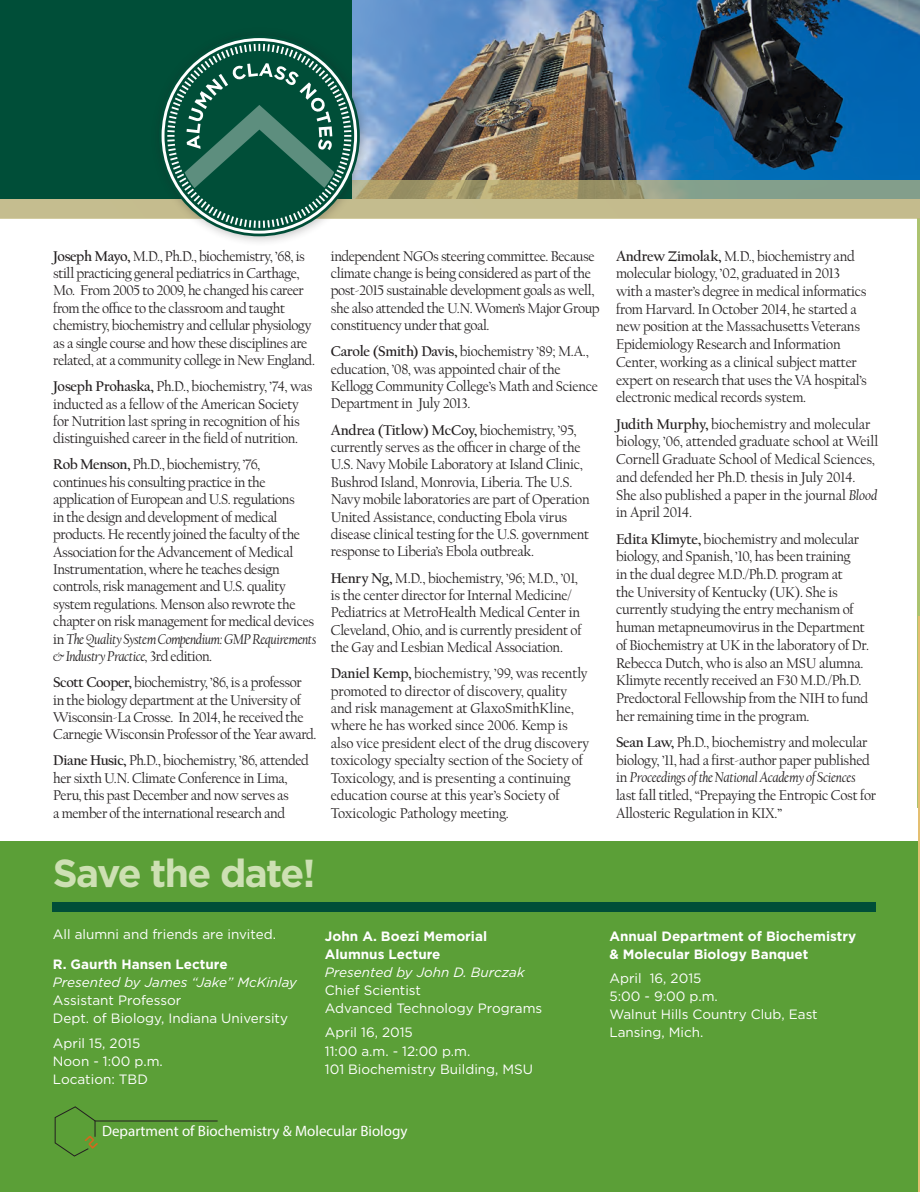
<style>
.page{position:relative;width:920px;height:1192px;background:#fff}
.page>*{position:absolute;margin:0;border:0;box-sizing:border-box;transform-origin:0 0}
.t1{font:700 39px "Gotham";letter-spacing:-.045em;color:#cde0b3}
._10_gray{font:15px "Myriad Pro";color:#fff}
.t2{font:14.7px/17.4px "Californian FB";letter-spacing:-.02em;color:#231f20}
.t3{font:13.5px/18px "Gotham";color:#fff}
.t4{font:700 13.5px/18px "Gotham";color:#fff}
.s1{font-weight:700}
.s2{font-style:italic}
</style>
<div class="page">
<div style="left:0;top:841px;width:919px;height:350px;background:#5b9f37"></div>
<hr style="left:917px;top:0;width:2px;height:807px;background:#acc370">
<hr style="left:918px;top:616px;width:1px;height:575px;background:#e5bf71">
<img style="left:351px;top:0;width:568px;height:180px">
<svg style="left:0;top:180px;width:919px;height:39px;background:#b0ae85"></svg>
<div style="left:0;top:0;width:351px;height:198px;background:#004e38"></div>
<div style="left:150px;top:26px;width:220px;height:220px;background:#231f20;opacity:.29"></div>
<svg style="left:161px;top:38px;width:196px;height:195px"></svg>
<hr style="left:95px;top:1120px;width:123px;height:1px;background:#231f20">
<div style="left:52px;top:902px;width:824px;height:9px;background:#004e38"></div>
<svg style="left:54px;top:1106px;width:44px;height:50px"></svg>
<p class="t2" style="left:53px;top:247px;width:263px"><span class="s1">Joseph Mayo,</span> M.D., Ph.D., biochemistry, ’68, is still practicing general pediatrics in Carthage, Mo. From 2005 to 2009, he changed his career from the office to the classroom and taught chemistry, biochemistry and cellular physiology as a single course and how these disciplines are related, at a community college in New England.</p>
<p class="t2" style="left:53px;top:378px;width:261px"><span class="s1">Joseph Prohaska,</span> Ph.D., biochemistry, ’74, was inducted as a fellow of the American Society for Nutrition last spring in recognition of his distinguished career in the field of nutrition.</p>
<p class="t2" style="left:53px;top:456px;width:264px"><span class="s1">Rob Menson,</span> Ph.D., biochemistry, ’76, continues his consulting practice in the application of European and U.S. regulations<br>in the design and development of medical products. He recently joined the faculty of the Association for the Advancement of Medical Instrumentation, where he teaches design controls, risk management and U.S. quality system regulations. Menson also rewrote the chapter on risk management for medical devices in <span class="s2">The Quality System Compendium: GMP Requirements &amp; Industry Practice,</span> 3rd edition.</p>
<p class="t2" style="left:53px;top:674px;width:265px"><span class="s1">Scott Cooper,</span> biochemistry, ’86, is a professor<br>in the biology department at the University of Wisconsin-La Crosse. In 2014, he received the Carnegie Wisconsin Professor of the Year award.</p>
<p class="t2" style="left:53px;top:752px;width:257px"><span class="s1">Diane Husic,</span> Ph.D., biochemistry, ’86, attended her sixth U.N. Climate Conference in Lima, Peru, this past December and now serves as<br>a member of the international research and</p>
<h2 class="t1" style="left:53px;top:846px;width:264px">Save the date!</h2>
<p class="t2" style="left:331px;top:247px;width:270px">independent NGOs steering committee. Because climate change is being considered as part of the post-2015 sustainable development goals as well, she also attended the U.N. Women’s Major Group constituency under that goal.</p>
<p class="t2" style="left:331px;top:343px;width:269px"><span class="s1">Carole (Smith) Davis,</span> biochemistry ’89; M.A., education, ’08, was appointed chair of the Kellogg Community College’s Math and Science Department in July 2013.</p>
<p class="t2" style="left:331px;top:421px;width:260px"><span class="s1">Andrea (Titlow) McCoy,</span> biochemistry, ’95, currently serves as the officer in charge of the U.S. Navy Mobile Laboratory at Island Clinic, Bushrod Island, Monrovia, Liberia. The U.S.<br>Navy mobile laboratories are part of Operation United Assistance, conducting Ebola virus disease clinical testing for the U.S. government response to Liberia’s Ebola outbreak.</p>
<p class="t2" style="left:331px;top:569px;width:252px"><span class="s1">Henry Ng,</span> M.D., biochemistry, ’96; M.D., ’01, is the center director for Internal Medicine/ Pediatrics at MetroHealth Medical Center in Cleveland, Ohio, and is currently president of the Gay and Lesbian Medical Association.</p>
<p class="t2" style="left:331px;top:665px;width:260px"><span class="s1">Daniel Kemp,</span> biochemistry, ’99, was recently promoted to director of discovery, quality and risk management at GlaxoSmithKline, where he has worked since 2006. Kemp is also vice president elect of the drug discovery toxicology specialty section of the Society of Toxicology, and is presenting a continuing education course at this year’s Society of Toxicologic Pathology meeting.</p>
<p class="t2" style="left:616px;top:247px;width:252px"><span class="s1">Andrew Zimolak,</span> M.D., biochemistry and molecular biology, ’02, graduated in 2013 with a master’s degree in medical informatics from Harvard. In October 2014, he started a new position at the Massachusetts Veterans Epidemiology Research and Information Center, working as a clinical subject matter expert on research that uses the VA hospital’s electronic medical records system.</p>
<p class="t2" style="left:616px;top:415px;width:264px"><span class="s1">Judith Murphy,</span> biochemistry and molecular biology, ’06, attended graduate school at Weill Cornell Graduate School of Medical Sciences, and defended her Ph.D. thesis in July 2014.<br>She also published a paper in the journal <span class="s2">Blood </span>in April 2014.</p>
<p class="t2" style="left:616px;top:530px;width:255px"><span class="s1">Edita Klimyte,</span> biochemistry and molecular biology, and Spanish, ’10, has been training<br>in the dual degree M.D./Ph.D. program at<br>the University of Kentucky (UK). She is currently studying the entry mechanism of human metapneumovirus in the Department of Biochemistry at UK in the laboratory of Dr.<br>Rebecca Dutch, who is also an MSU alumna.<br>Klimyte recently received an F30 M.D./Ph.D.<br>Predoctoral Fellowship from the NIH to fund her remaining time in the program.</p>
<p class="t2" style="left:616px;top:733px;width:261px"><span class="s1">Sean Law,</span> Ph.D., biochemistry and molecular biology, ’11, had a first-author paper published in <span class="s2">Proceedings of the National Academy of Sciences </span>last fall titled, “Prepaying the Entropic Cost for Allosteric Regulation in KIX.”</p>
<p class="t3" style="left:53px;top:924px;width:225px">All alumni and friends are invited.</p>
<p class="t3" style="left:53px;top:954px;width:245px"><span class="s1">R. Gaurth Hansen Lecture<br></span><span class="s2">Presented by James “Jake” McKinlay<br></span>Assistant Professor<br>Dept. of Biology, Indiana University</p>
<p class="t3" style="left:53px;top:1033px;width:111px">April 15, 2015<br>Noon - 1:00 p.m.<br>Location: TBD</p>
<p class="t3" style="left:325px;top:926px;width:219px"><span class="s1">John A. Boezi Memorial<br>Alumnus Lecture<br></span><span class="s2">Presented by John D. Burczak<br></span>Chief Scientist<br>Advanced Technology Programs</p>
<p class="t3" style="left:325px;top:1023px;width:210px">April 16, 2015<br>11:00 a.m. - 12:00 p.m.<br>101 Biochemistry Building, MSU</p>
<p class="_10_gray" style="left:102px;top:1121px;width:307px">Department of Biochemistry &amp; Molecular Biology</p>
<p class="t4" style="left:609px;top:926px;width:248px">Annual Department of Biochemistry &amp; Molecular Biology Banquet</p>
<p class="t3" style="left:609px;top:969px;width:210px">April 16, 2015<br>5:00 - 9:00 p.m.<br>Walnut Hills Country Club, East<br>Lansing, Mich.</p>
</div>
